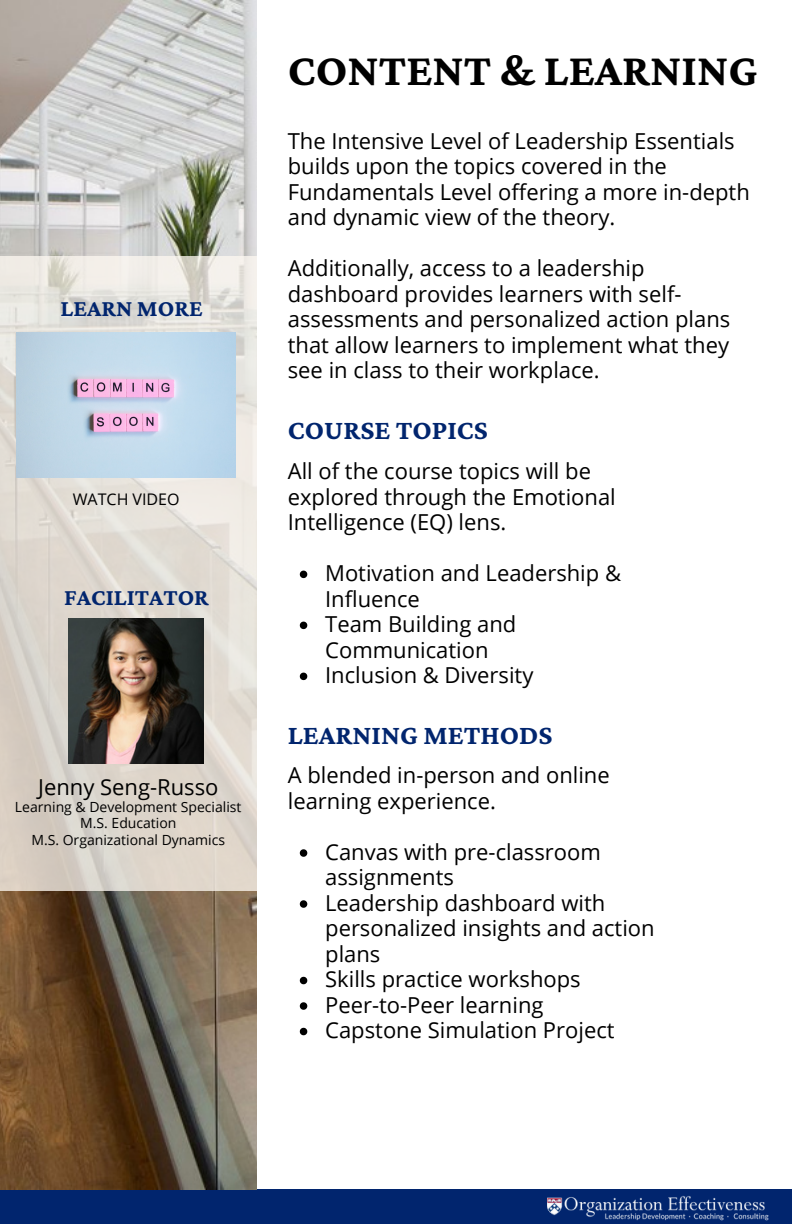
<style>
.page{position:relative;width:792px;height:1224px;background:#fff}
.page>*{position:absolute;margin:0;border:0;box-sizing:border-box;transform-origin:0 0}
.t1{font:700 46px "Crimson Pro";color:#000}
.t2{font:700 28px "Crimson Pro";color:#01256e}
.t3{font:700 24px "Crimson Pro";color:#01256e}
.t4{font:22px/25.6px "Open Sans";color:#000}
.t5{font:16px "Open Sans";color:#000}
.t6{font:14px "Open Sans";color:#000}
</style>
<div class="page">
<div style="left:0;top:1189px;width:792px;height:35px;background:#01256e"></div>
<img style="left:548px;top:1195px;width:221px;height:26px">
<img style="left:0;top:0;width:256px;height:1190px">
<svg style="left:0;top:256px;width:256px;height:634px;fill:#dfd8d0"></svg>
<img style="left:17px;top:332px;width:219px;height:146px">
<img style="left:69px;top:618px;width:135px;height:146px">
<svg style="left:300px;top:571px;width:7px;height:7px"></svg>
<svg style="left:300px;top:622px;width:7px;height:7px"></svg>
<svg style="left:300px;top:673px;width:7px;height:7px"></svg>
<svg style="left:300px;top:849px;width:7px;height:8px"></svg>
<svg style="left:300px;top:900px;width:7px;height:8px"></svg>
<svg style="left:300px;top:977px;width:7px;height:7px"></svg>
<svg style="left:300px;top:1002px;width:7px;height:8px"></svg>
<svg style="left:300px;top:1028px;width:7px;height:7px"></svg>
<p class="t3" style="left:61px;top:294px;width:144px">LEARN MORE</p>
<p class="t5" style="left:73px;top:487px;width:108px">WATCH VIDEO</p>
<p class="t3" style="left:64px;top:583px;width:146px">FACILITATOR</p>
<p class="t4" style="left:38px;top:773px;width:182px">Jenny Seng-Russo</p>
<p class="t6" style="left:15px;top:797px;width:228px">Learning &amp; Development Specialist</p>
<p class="t6" style="left:80px;top:813px;width:98px">M.S. Education</p>
<p class="t6" style="left:31px;top:830px;width:195px">M.S. Organizational Dynamics</p>
<p class="t1" style="left:288px;top:44px;width:472px">CONTENT &amp; LEARNING</p>
<p class="t4" style="left:288px;top:128px;width:464px">The Intensive Level of Leadership Essentials builds upon the topics covered in the Fundamentals Level offering a more in-depth and dynamic view of the theory.</p>
<p class="t4" style="left:288px;top:255px;width:444px">Additionally, access to a leadership dashboard provides learners with self&shy;assessments and personalized action plans that allow learners to implement what they see in class to their workplace.</p>
<p class="t2" style="left:288px;top:414px;width:201px">COURSE TOPICS</p>
<p class="t4" style="left:288px;top:458px;width:330px">All of the course topics will be explored through the Emotional<br>Intelligence (EQ) lens.</p>
<p class="t4" style="left:325px;top:560px;width:297px">Motivation and Leadership &amp;<br>Influence</p>
<p class="t4" style="left:325px;top:611px;width:193px">Team Building and<br>Communication</p>
<p class="t4" style="left:325px;top:662px;width:210px">Inclusion &amp; Diversity</p>
<p class="t2" style="left:288px;top:719px;width:266px">LEARNING METHODS</p>
<p class="t4" style="left:288px;top:762px;width:323px">A blended in-person and online learning experience.</p>
<p class="t4" style="left:325px;top:838px;width:277px">Canvas with pre-classroom assignments</p>
<p class="t4" style="left:325px;top:889px;width:331px">Leadership dashboard with personalized insights and action plans</p>
<p class="t4" style="left:325px;top:966px;width:257px">Skills practice workshops</p>
<p class="t4" style="left:325px;top:991px;width:220px">Peer-to-Peer learning</p>
<p class="t4" style="left:325px;top:1017px;width:291px">Capstone Simulation Project</p>
</div>
